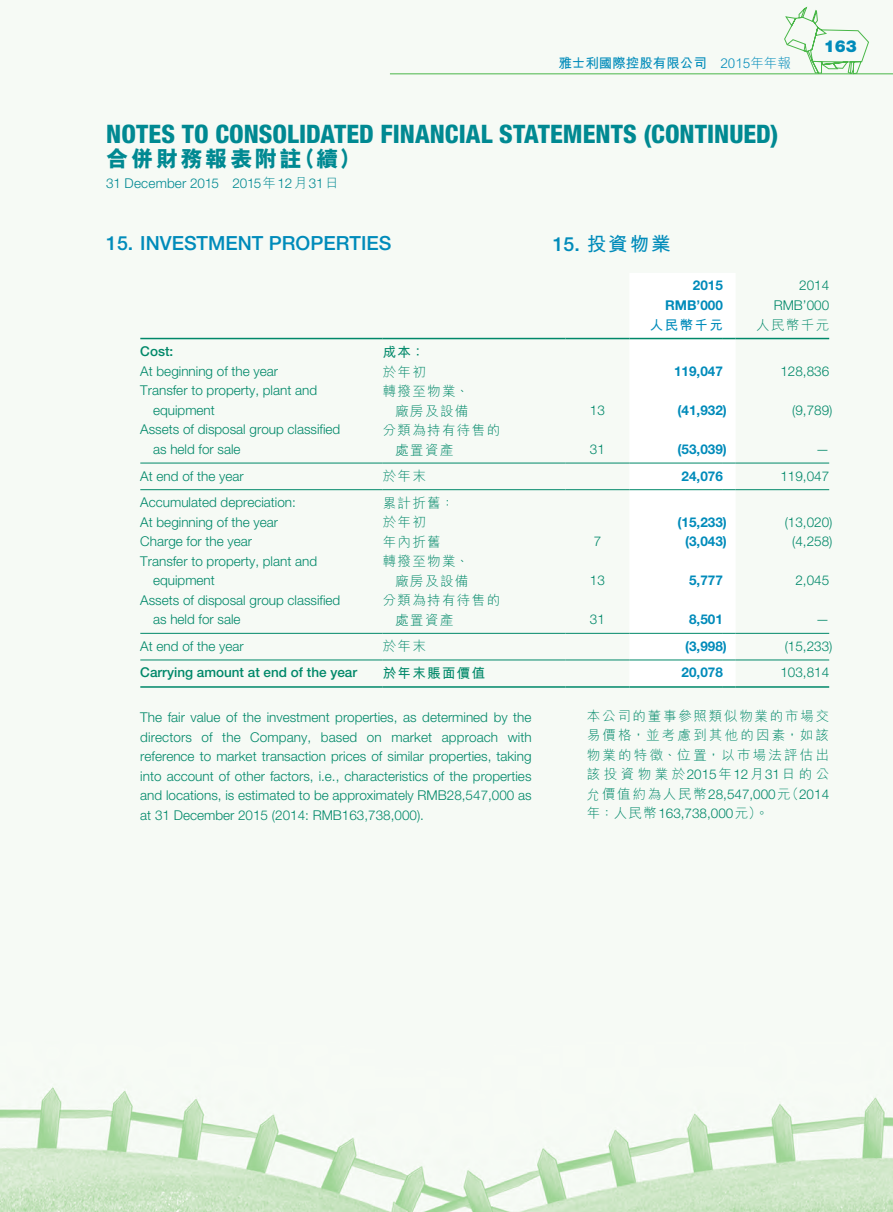
<style>
.page{position:relative;width:893px;height:1212px;background:#fff}
.page>*{position:absolute;margin:0;border:0;box-sizing:border-box;transform-origin:0 0}
.t1{font:800 condensed 25.5px "Helvetica Neue LT Std";color:#008992}
.t2{font:800 22.5px "M Hei HK";letter-spacing:.1em;color:#008992}
.t3{font:500 19.5px "Helvetica Neue LT Std";color:#008bba}
.t4{font:700 19.5px "M Hei HK";color:#008bba}
.t5{font:900 16.5px "Helvetica Neue LT Std";color:#008bba}
.t6{font:300 13.5px/19.5px "Helvetica Neue LT Std";color:#008869}
.t7{font:300 13.5px/19.5px "M Hei HK";letter-spacing:.1em;color:#008869;text-align:right}
.t8{font:700 13.5px "Helvetica Neue LT Std";color:#008bba}
.t9{font:500 13.5px "Helvetica Neue LT Std";color:#008869}
.t10{font:300 13.5px "Helvetica Neue LT Std";color:#008992}
.t11{font:700 13.5px "M Hei HK";color:#008bba}
.t12{font:700 13.5px "M Hei HK";letter-spacing:.1em;color:#008869}
.s1{font-weight:300}
.s2{font-family:"M Hei HK"}
.s3{font-family:"Helvetica Neue LT Std";font-weight:500}
.s4{font-family:"Helvetica Neue LT Std"}
</style>
<div class="page">
<div style="left:0;top:6px;width:893px;height:1206px;background:#f6faf5"></div>
<svg style="left:784px;top:7px;width:85px;height:66px"></svg>
<hr style="left:390px;top:73px;width:503px;height:1px;background:#49b748">
<svg style="left:629px;top:273px;width:107px;height:413px"></svg>
<hr style="left:140px;top:463px;width:243px;height:1px;background:#008869">
<hr style="left:383px;top:463px;width:183px;height:1px;background:#008869">
<hr style="left:566px;top:463px;width:63px;height:1px;background:#008869">
<hr style="left:629px;top:463px;width:94px;height:1px;background:#008869">
<svg style="left:723px;top:463px;width:13px;height:1px"></svg>
<hr style="left:736px;top:463px;width:93px;height:1px;background:#008869">
<hr style="left:140px;top:489px;width:243px;height:1px;background:#008869">
<hr style="left:383px;top:489px;width:183px;height:1px;background:#008869">
<hr style="left:566px;top:489px;width:63px;height:1px;background:#008869">
<hr style="left:629px;top:489px;width:94px;height:1px;background:#008869">
<svg style="left:723px;top:489px;width:13px;height:1px"></svg>
<hr style="left:736px;top:489px;width:93px;height:1px;background:#008869">
<hr style="left:140px;top:633px;width:243px;height:1px;background:#008869">
<hr style="left:383px;top:633px;width:183px;height:1px;background:#008869">
<hr style="left:566px;top:633px;width:63px;height:1px;background:#008869">
<hr style="left:629px;top:633px;width:94px;height:1px;background:#008869">
<svg style="left:723px;top:633px;width:13px;height:1px"></svg>
<hr style="left:736px;top:633px;width:93px;height:1px;background:#008869">
<hr style="left:140px;top:659px;width:243px;height:1px;background:#008869">
<hr style="left:383px;top:659px;width:183px;height:1px;background:#008869">
<hr style="left:566px;top:659px;width:63px;height:1px;background:#008869">
<hr style="left:629px;top:659px;width:94px;height:1px;background:#008869">
<svg style="left:723px;top:659px;width:13px;height:1px"></svg>
<hr style="left:736px;top:659px;width:93px;height:1px;background:#008869">
<hr style="left:140px;top:686px;width:243px;height:2px;background:#008869">
<hr style="left:383px;top:686px;width:183px;height:2px;background:#008869">
<hr style="left:566px;top:686px;width:63px;height:2px;background:#008869">
<hr style="left:629px;top:686px;width:94px;height:2px;background:#008869">
<svg style="left:723px;top:686px;width:13px;height:2px"></svg>
<hr style="left:736px;top:686px;width:93px;height:2px;background:#008869">
<hr style="left:140px;top:338px;width:243px;height:1px;background:#008869">
<hr style="left:383px;top:338px;width:183px;height:1px;background:#008869">
<hr style="left:566px;top:338px;width:63px;height:1px;background:#008869">
<hr style="left:629px;top:338px;width:94px;height:1px;background:#008869">
<svg style="left:723px;top:338px;width:13px;height:1px"></svg>
<hr style="left:736px;top:338px;width:93px;height:1px;background:#008869">
<p class="t11" style="left:558px;top:53px;width:234px">雅士利國際控股有限公司 <span class="s1">2015年年報</span></p>
<h1 class="t1" style="left:106px;top:118px;width:674px">NOTES TO CONSOLIDATED FINANCIAL STATEMENTS (CONTINUED)</h1>
<h2 class="t2" style="left:106px;top:148px;width:256px">合併財務報表附註（續）</h2>
<p class="t10" style="left:106px;top:175px;width:234px">31 December 2015 2015<span class="s2">年</span>12<span class="s2">月</span>31<span class="s2">日</span></p>
<h3 class="t3" style="left:106px;top:231px;width:287px">15. INVESTMENT PROPERTIES</h3>
<h3 class="t4" style="left:553px;top:230px;width:119px"><span class="s3">15.</span> 投資物業</h3>
<p class="t5" style="left:824px;top:37px;width:35px">163</p>
<p class="t8" style="left:693px;top:277px;width:32px">2015</p>
<p class="t6" style="left:799px;top:275px;width:32px">2014</p>
<p class="t8" style="left:665px;top:296px;width:59px">RMB’000</p>
<p class="t6" style="left:774px;top:295px;width:57px">RMB’000</p>
<p class="t11" style="left:650px;top:315px;width:74px">人民幣千元</p>
<p class="t7" style="left:756px;top:315px;width:74px">人民幣千元</p>
<p class="t9" style="left:140px;top:344px;width:35px">Cost:</p>
<p class="t12" style="left:383px;top:342px;width:43px">成本：</p>
<p class="t6" style="left:140px;top:361px;width:139px">At beginning of the year</p>
<p class="t7" style="left:383px;top:362px;width:45px">於年初</p>
<p class="t8" style="left:674px;top:363px;width:50px">119,047</p>
<p class="t6" style="left:780px;top:361px;width:50px">128,836</p>
<p class="t6" style="left:153px;top:381px;width:166px;text-indent:-13px">Transfer to property, plant and equipment</p>
<p class="t7" style="left:383px;top:381px;width:88px">轉撥至物業、廠房及設備</p>
<p class="t6" style="left:590px;top:400px;width:17px">13</p>
<p class="t8" style="left:678px;top:402px;width:51px">(41,932)</p>
<p class="t6" style="left:792px;top:400px;width:42px">(9,789)</p>
<p class="t6" style="left:153px;top:420px;width:189px;text-indent:-13px">Assets of disposal group classified as held for sale</p>
<p class="t7" style="left:395px;top:420px;width:106px;text-align:left;text-indent:-13px">分類為持有待售的處置資產</p>
<p class="t6" style="left:590px;top:439px;width:17px">31</p>
<p class="t8" style="left:678px;top:441px;width:51px">(53,039)</p>
<p class="t6" style="left:816px;top:439px;width:15px">—</p>
<p class="t6" style="left:140px;top:466px;width:105px">At end of the year</p>
<p class="t7" style="left:383px;top:466px;width:45px">於年末</p>
<p class="t8" style="left:682px;top:467px;width:43px">24,076</p>
<p class="t6" style="left:780px;top:466px;width:50px">119,047</p>
<p class="t6" style="left:140px;top:492px;width:157px">Accumulated depreciation:</p>
<p class="t7" style="left:383px;top:493px;width:73px">累計折舊：</p>
<p class="t6" style="left:140px;top:512px;width:139px">At beginning of the year</p>
<p class="t7" style="left:383px;top:512px;width:45px">於年初</p>
<p class="t8" style="left:678px;top:513px;width:51px">(15,233)</p>
<p class="t6" style="left:785px;top:512px;width:49px">(13,020)</p>
<p class="t6" style="left:140px;top:531px;width:113px">Charge for the year</p>
<p class="t7" style="left:383px;top:532px;width:60px">年內折舊</p>
<p class="t6" style="left:594px;top:531px;width:9px">7</p>
<p class="t8" style="left:685px;top:533px;width:43px">(3,043)</p>
<p class="t6" style="left:792px;top:531px;width:42px">(4,258)</p>
<p class="t6" style="left:153px;top:551px;width:166px;text-indent:-13px">Transfer to property, plant and equipment</p>
<p class="t7" style="left:383px;top:551px;width:88px">轉撥至物業、廠房及設備</p>
<p class="t6" style="left:590px;top:570px;width:17px">13</p>
<p class="t8" style="left:689px;top:572px;width:35px">5,777</p>
<p class="t6" style="left:795px;top:570px;width:35px">2,045</p>
<p class="t6" style="left:153px;top:590px;width:189px;text-indent:-13px">Assets of disposal group classified as held for sale</p>
<p class="t7" style="left:395px;top:590px;width:106px;text-align:left;text-indent:-13px">分類為持有待售的處置資產</p>
<p class="t6" style="left:590px;top:609px;width:17px">31</p>
<p class="t8" style="left:689px;top:611px;width:35px">8,501</p>
<p class="t6" style="left:816px;top:609px;width:15px">—</p>
<p class="t6" style="left:140px;top:636px;width:105px">At end of the year</p>
<p class="t7" style="left:383px;top:636px;width:45px">於年末</p>
<p class="t8" style="left:685px;top:638px;width:43px">(3,998)</p>
<p class="t6" style="left:785px;top:636px;width:49px">(15,233)</p>
<p class="t9" style="left:140px;top:664px;width:218px">Carrying amount at end of the year</p>
<p class="t12" style="left:383px;top:663px;width:104px">於年末賬面價值</p>
<p class="t8" style="left:682px;top:664px;width:43px">20,078</p>
<p class="t6" style="left:780px;top:663px;width:50px">103,814</p>
<p class="t6" style="left:140px;top:707px;width:393px;text-align:justify">The fair value of the investment properties, as determined by the directors of the Company, based on market approach with reference to market transaction prices of similar properties, taking into account of other factors, i.e., characteristics of the properties and locations, is estimated to be approximately RMB28,547,000 as at 31 December 2015 (2014: RMB163,738,000).</p>
<p class="t7" style="left:587px;top:706px;width:244px;text-align:justify">本公司的董事參照類似物業的市場交易價格，並考慮到其他的因素，如該物業的特徵、位置，以巿場法評估出該投資物業於<span class="s4">2015</span>年<span class="s4">12</span>月<span class="s4">31</span>日的公</p>
<p class="t6" style="left:587px;top:784px;width:244px"><span class="s2">允價值約為人民幣</span>28,547,000<span class="s2">元（</span>2014<span class="s2">年：人民幣</span>163,738,000<span class="s2">元）。</span></p>
</div>
